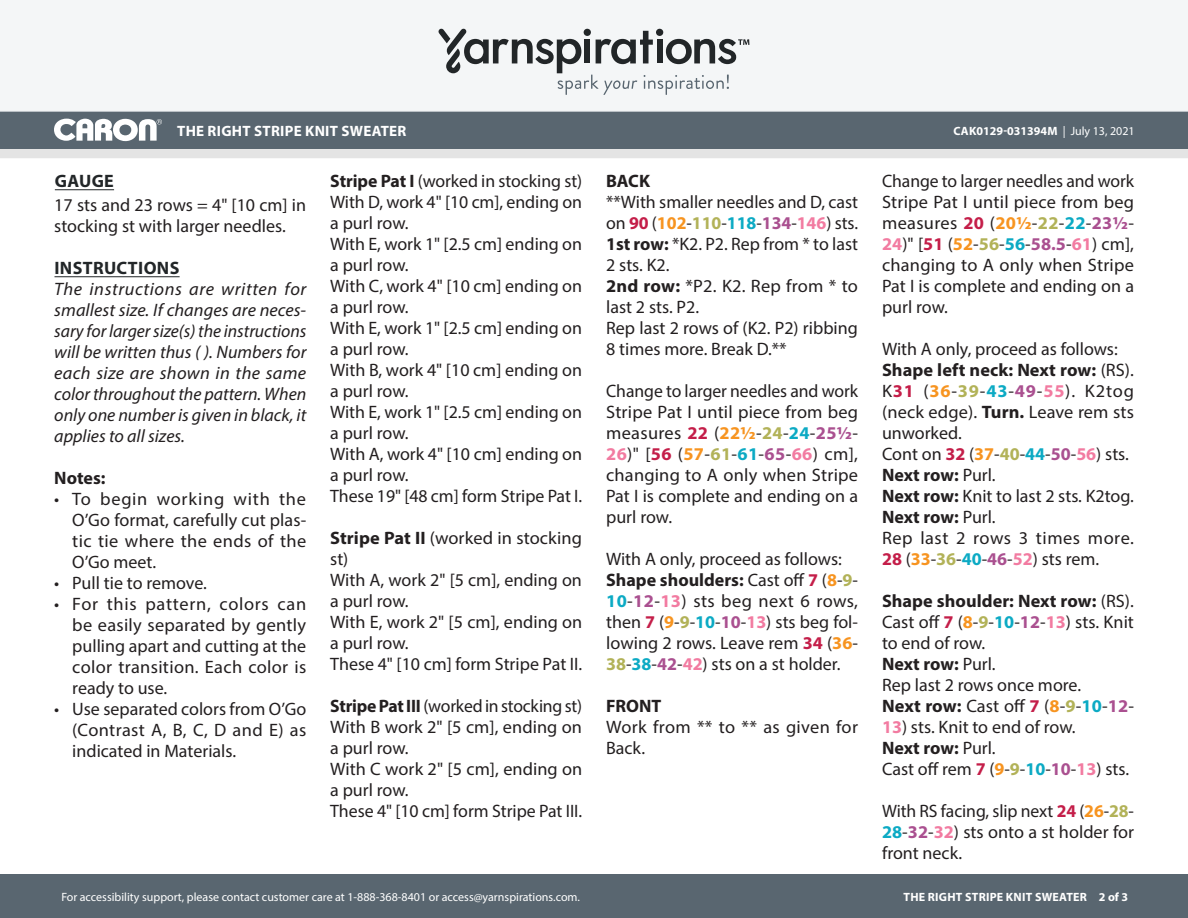
<style>
.page{position:relative;width:1188px;height:918px;background:#fff}
.page>*{position:absolute;margin:0;border:0;box-sizing:border-box;transform-origin:0 0}
.Body_-__Color_coded{font:18px/21px "Myriad Pro";color:#231f20}
.Body_-__Color_coded-2{font:italic 18px/21px "Myriad Pro";color:#231f20;text-align:justify}
.Body_-__Color_coded-3{font:700 18px "Myriad Pro";letter-spacing:-.005em;color:#231f20}
.Body_-__With_auto_st{font:18px/21px "Myriad Pro";color:#231f20}
.Body_-__Color_coded-4{font:18px/21px "Myriad Pro";letter-spacing:.03em;color:#231f20}
.Body_-__With_auto_st-2{font:700 18px "Myriad Pro";letter-spacing:.02em;color:#222628}
.Body_-_HEADERS_-_Und{font:700 18px "Myriad Pro";letter-spacing:.02em;color:#222628}
.t1{font:700 15px "Myriad Pro";letter-spacing:.02em;color:#fff}
.t2{font:12px "Myriad Pro";color:#fff}
.t3{font:700 12px "Myriad Pro";letter-spacing:.02em;color:#fff}
.t4{font:700 12px "Myriad Pro";color:#fff}
.s1{font-weight:400}
.s2{font-weight:700}
.s3{font-weight:700;color:#c41e49}
.s4{font-weight:700;color:#f79420}
.s5{font-weight:700;color:#b2b258}
.s6{font-weight:700;color:#0caac4}
.s7{font-weight:700;color:#aa5090}
.s8{font-weight:700;color:#f27ba1}
</style>
<div class="page">
<div style="left:0;top:875px;width:1188px;height:43px;background:#596670"></div>
<div style="left:0;top:149px;width:1188px;height:9px;background:#e4e4e4"></div>
<div style="left:0;top:111px;width:1188px;height:38px;background:#596670"></div>
<div style="left:0;top:0;width:1188px;height:112px;background:#f4f6f7"></div>
<svg style="left:438px;top:29px;width:311px;height:66px"></svg>
<svg style="left:54px;top:119px;width:108px;height:22px"></svg>
<hr style="left:55px;top:189px;width:59px;height:1px;background:#222628">
<hr style="left:55px;top:276px;width:125px;height:1px;background:#222628">
<p class="t1" style="left:177px;top:121px;width:231px">THE RIGHT STRIPE KNIT SWEATER</p>
<p class="t4" style="left:953px;top:123px;width:183px">CAK0129-031394M <span class="s1">| July 13, 2021</span></p>
<p class="Body_-_HEADERS_-_Und" style="left:55px;top:169px;width:61px">GAUGE</p>
<p class="Body_-__With_auto_st" style="left:54px;top:194px;width:253px">17 sts and 23 rows = 4" [10 cm] in stocking st with larger needles.</p>
<p class="Body_-__With_auto_st-2" style="left:55px;top:256px;width:126px">INSTRUCTIONS</p>
<p class="Body_-__Color_coded-2" style="left:54px;top:278px;width:254px">The instructions are written for smallest size. If changes are neces&shy;sary for larger size(s) the instructions will be written thus ( ). Numbers for each size are shown in the same color throughout the pattern. When only one number is given in black, it applies to all sizes.</p>
<p class="Body_-__Color_coded-3" style="left:54px;top:466px;width:53px">Notes:</p>
<p class="Body_-__Color_coded" style="left:72px;top:488px;width:236px;text-align:justify;text-indent:-18px">• To begin working with the O’Go format, carefully cut plas&shy;tic tie where the ends of the O’Go meet.</p>
<p class="Body_-__Color_coded" style="left:54px;top:572px;width:154px">• Pull tie to remove.</p>
<p class="Body_-__Color_coded" style="left:72px;top:593px;width:236px;text-align:justify;text-indent:-18px">• For this pattern, colors can be easily separated by gently pulling apart and cutting at the color transition. Each color is ready to use.</p>
<p class="Body_-__Color_coded" style="left:72px;top:698px;width:236px;text-align:justify;text-indent:-18px">• Use separated colors from O’Go (Contrast A, B, C, D and E) as indicated in Materials.</p>
<p class="Body_-__Color_coded" style="left:330px;top:170px;width:253px"><span class="s2">Stripe Pat I</span> (worked in stocking st)</p>
<p class="Body_-__Color_coded" style="left:330px;top:191px;width:253px">With D, work 4" [10 cm], ending on a purl row.</p>
<p class="Body_-__Color_coded" style="left:330px;top:233px;width:253px">With E, work 1" [2.5 cm] ending on a purl row.</p>
<p class="Body_-__Color_coded" style="left:330px;top:275px;width:253px">With C, work 4" [10 cm] ending on a purl row.</p>
<p class="Body_-__Color_coded" style="left:330px;top:317px;width:253px">With E, work 1" [2.5 cm] ending on a purl row.</p>
<p class="Body_-__Color_coded" style="left:330px;top:359px;width:253px">With B, work 4" [10 cm] ending on a purl row.</p>
<p class="Body_-__Color_coded" style="left:330px;top:401px;width:253px">With E, work 1" [2.5 cm] ending on a purl row.</p>
<p class="Body_-__Color_coded" style="left:330px;top:443px;width:253px">With A, work 4" [10 cm] ending on a purl row.</p>
<p class="Body_-__Color_coded" style="left:330px;top:485px;width:253px">These 19" [48 cm] form Stripe Pat I.</p>
<p class="Body_-__Color_coded" style="left:330px;top:527px;width:253px"><span class="s2">Stripe Pat II</span> (worked in stocking st)</p>
<p class="Body_-__Color_coded" style="left:330px;top:569px;width:253px">With A, work 2" [5 cm], ending on a purl row.</p>
<p class="Body_-__Color_coded" style="left:330px;top:611px;width:254px">With E, work 2" [5 cm], ending on a purl row.</p>
<p class="Body_-__Color_coded" style="left:330px;top:653px;width:253px">These 4" [10 cm] form Stripe Pat II.</p>
<p class="Body_-__Color_coded" style="left:330px;top:695px;width:253px"><span class="s2">Stripe Pat III</span> (worked in stocking st)</p>
<p class="Body_-__Color_coded" style="left:330px;top:716px;width:253px">With B work 2" [5 cm], ending on a purl row.</p>
<p class="Body_-__Color_coded" style="left:330px;top:758px;width:254px">With C work 2" [5 cm], ending on a purl row.</p>
<p class="Body_-__Color_coded" style="left:330px;top:800px;width:253px">These 4" [10 cm] form Stripe Pat III.</p>
<p class="Body_-__Color_coded-3" style="left:606px;top:169px;width:45px">BACK</p>
<p class="Body_-__Color_coded" style="left:606px;top:191px;width:253px">**With smaller needles and D, cast on <span class="s3">90</span> (<span class="s4">102</span>-<span class="s5">110</span>-<span class="s6">118</span>-<span class="s7">134</span>-<span class="s8">146</span>) sts.</p>
<p class="Body_-__Color_coded" style="left:606px;top:233px;width:253px"><span class="s2">1st row:</span> *K2. P2. Rep from * to last<br>2 sts. K2.</p>
<p class="Body_-__Color_coded" style="left:606px;top:275px;width:253px"><span class="s2">2nd row:</span> *P2. K2. Rep from * to last 2 sts. P2.</p>
<p class="Body_-__Color_coded" style="left:606px;top:317px;width:253px">Rep last 2 rows of (K2. P2) ribbing<br>8 times more. Break D.**</p>
<p class="Body_-__Color_coded" style="left:606px;top:380px;width:254px;text-align:justify">Change to larger needles and work Stripe Pat I until piece from beg measures <span class="s3">22</span> (<span class="s4">22½</span>-<span class="s5">24</span>-<span class="s6">24</span>-<span class="s7">25½</span>- <span class="s8">26</span>)" [<span class="s3">56</span> (<span class="s4">57</span>-<span class="s5">61</span>-<span class="s6">61</span>-<span class="s7">65</span>-<span class="s8">66</span>) cm], changing to A only when Stripe Pat I is complete and ending on a purl row.</p>
<p class="Body_-__Color_coded" style="left:606px;top:548px;width:237px">With A only, proceed as follows:</p>
<p class="Body_-__Color_coded" style="left:606px;top:569px;width:253px;text-align:justify"><span class="s2">Shape shoulders:</span> Cast off <span class="s3">7</span> (<span class="s4">8</span>-<span class="s5">9</span>- <span class="s6">10</span>-<span class="s7">12</span>-<span class="s8">13</span>) sts beg next 6 rows, then <span class="s3">7</span> (<span class="s4">9</span>-<span class="s5">9</span>-<span class="s6">10</span>-<span class="s7">10</span>-<span class="s8">13</span>) sts beg fol&shy;lowing 2 rows. Leave rem <span class="s3">34</span> (<span class="s4">36</span>- <span class="s5">38</span>-<span class="s6">38</span>-<span class="s7">42</span>-<span class="s8">42</span>) sts on a st holder.</p>
<p class="Body_-__Color_coded-3" style="left:606px;top:694px;width:57px">FRONT</p>
<p class="Body_-__Color_coded" style="left:606px;top:716px;width:253px">Work from ** to ** as given for<br>Back.</p>
<p class="Body_-__Color_coded" style="left:882px;top:170px;width:254px;text-align:justify">Change to larger needles and work Stripe Pat I until piece from beg measures <span class="s3">20</span> (<span class="s4">20½</span>-<span class="s5">22</span>-<span class="s6">22</span>-<span class="s7">23½</span>- <span class="s8">24</span>)" [<span class="s3">51</span> (<span class="s4">52</span>-<span class="s5">56</span>-<span class="s6">56</span>-<span class="s7">58.5</span>-<span class="s8">61</span>) cm], changing to A only when Stripe Pat I is complete and ending on a purl row.</p>
<p class="Body_-__Color_coded" style="left:882px;top:338px;width:237px">With A only, proceed as follows:</p>
<p class="Body_-__Color_coded" style="left:882px;top:359px;width:254px;text-align:justify"><span class="s2">Shape left neck: Next row:</span> (RS).<br>K<span class="s3">31</span> (<span class="s4">36</span>-<span class="s5">39</span>-<span class="s6">43</span>-<span class="s7">49</span>-<span class="s8">55</span>). K2tog (neck edge). <span class="s2">Turn.</span> Leave rem sts unworked.</p>
<p class="Body_-__Color_coded" style="left:882px;top:443px;width:248px">Cont on <span class="s3">32</span> (<span class="s4">37</span>-<span class="s5">40</span>-<span class="s6">44</span>-<span class="s7">50</span>-<span class="s8">56</span>) sts.</p>
<p class="Body_-__Color_coded-3" style="left:882px;top:463px;width:115px">Next row: <span class="s1">Purl.</span></p>
<p class="Body_-__Color_coded" style="left:882px;top:485px;width:253px"><span class="s2">Next row:</span> Knit to last 2 sts. K2tog.</p>
<p class="Body_-__Color_coded-3" style="left:882px;top:505px;width:115px">Next row: <span class="s1">Purl.</span></p>
<p class="Body_-__Color_coded-4" style="left:882px;top:527px;width:253px">Rep last 2 rows 3 times more.<br><span class="s3">28</span> (<span class="s4">33</span>-<span class="s5">36</span>-<span class="s6">40</span>-<span class="s7">46</span>-<span class="s8">52</span>) sts rem.</p>
<p class="Body_-__Color_coded" style="left:882px;top:590px;width:253px;text-align:justify"><span class="s2">Shape shoulder: Next row:</span> (RS).<br>Cast off <span class="s3">7</span> (<span class="s4">8</span>-<span class="s5">9</span>-<span class="s6">10</span>-<span class="s7">12</span>-<span class="s8">13</span>) sts. Knit to end of row.</p>
<p class="Body_-__Color_coded-3" style="left:882px;top:652px;width:115px">Next row: <span class="s1">Purl.</span></p>
<p class="Body_-__Color_coded" style="left:882px;top:674px;width:201px">Rep last 2 rows once more.</p>
<p class="Body_-__Color_coded" style="left:882px;top:695px;width:253px"><span class="s2">Next row:</span> Cast off <span class="s3">7</span> (<span class="s4">8</span>-<span class="s5">9</span>-<span class="s6">10</span>-<span class="s7">12</span>-</p>
<p class="Body_-__Color_coded" style="left:882px;top:716px;width:195px"><span class="s8">13</span>) sts. Knit to end of row.</p>
<p class="Body_-__Color_coded-3" style="left:882px;top:736px;width:115px">Next row: <span class="s1">Purl.</span></p>
<p class="Body_-__Color_coded" style="left:882px;top:758px;width:249px">Cast off rem <span class="s3">7</span> (<span class="s4">9</span>-<span class="s5">9</span>-<span class="s6">10</span>-<span class="s7">10</span>-<span class="s8">13</span>) sts.</p>
<p class="Body_-__Color_coded" style="left:882px;top:800px;width:253px;text-align:justify">With RS facing, slip next <span class="s3">24</span> (<span class="s4">26</span>-<span class="s5">28</span>- <span class="s6">28</span>-<span class="s7">32</span>-<span class="s8">32</span>) sts onto a st holder for front neck.</p>
<p class="t2" style="left:61px;top:889px;width:520px">For accessibility support, please contact customer care at 1-888-368-8401 or access@yarnspirations.com.</p>
<p class="t3" style="left:904px;top:889px;width:226px">THE RIGHT STRIPE KNIT SWEATER 2 of 3</p>
</div>
